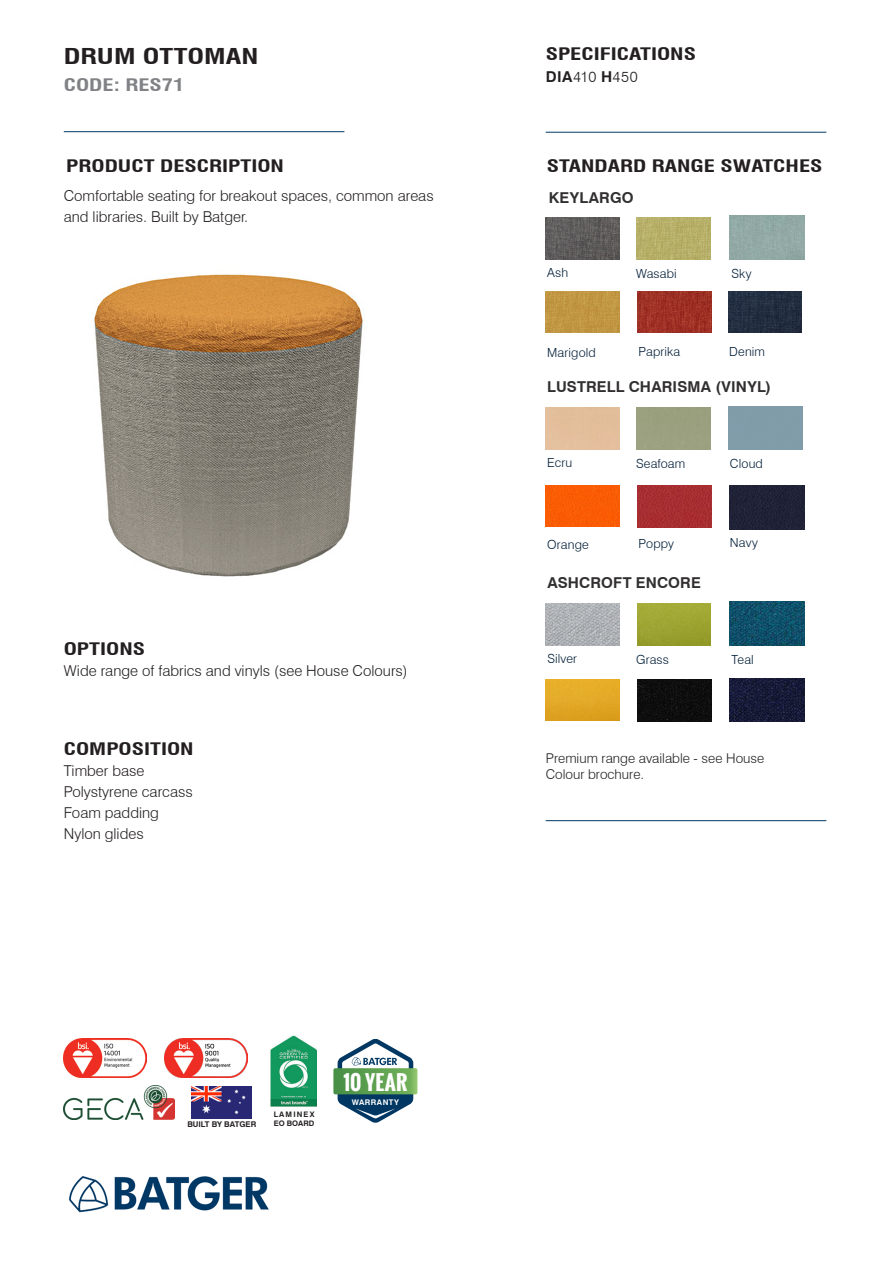
<style>
.page{position:relative;width:893px;height:1263px;background:#fff}
.page>*{position:absolute;margin:0;border:0;box-sizing:border-box;transform-origin:0 0}
.t1{font:700 condensed 21.3px "Swiss 721 BT";color:#231f20;scale:1.33 1}
.t2{font:700 20.4px "Oswald";letter-spacing:.01em;color:#fff}
.t3{font:700 condensed 16.8px "Swiss 721 BT";color:#231f20;scale:1.33 1}
.t4{font:700 condensed 16.8px "Swiss 721 BT";color:#808285;scale:1.33 1}
.Product_Code{font:300 15px/21px "Swiss 721 BT";color:#231f20}
.t5{font:700 15px "Swiss 721 BT";letter-spacing:.01em;color:#312f30}
.t6{font:300 13.5px/16.2px "Swiss 721 BT";color:#231f20}
.t7{font:300 12.6px "Swiss 721 BT";letter-spacing:.01em;color:#001d37}
.t8{font:700 7.8px "Swiss 721 BT";color:#231f20}
.t9{font:700 7.8px "Swiss 721 BT";letter-spacing:.055em;color:#fff}
.t10{font:700 7.65px/9.1px "Swiss 721 BT";letter-spacing:.15em;color:#231f20}
.s1{font-weight:700}
</style>
<div class="page">
<hr style="left:546px;top:132px;width:280px;height:1px;background:#003863">
<hr style="left:546px;top:820px;width:280px;height:1px;background:#003863">
<img style="left:69px;top:1176px;width:200px;height:37px">
<img style="left:64px;top:1038px;width:82px;height:39px">
<img style="left:165px;top:1038px;width:82px;height:39px">
<img style="left:192px;top:1086px;width:60px;height:33px">
<svg style="left:333px;top:1039px;width:84px;height:84px"></svg>
<img style="left:64px;top:1085px;width:110px;height:35px">
<img style="left:271px;top:1035px;width:46px;height:72px">
<hr style="left:64px;top:131px;width:280px;height:1px;background:#003863">
<img style="left:93px;top:274px;width:272px;height:303px">
<div style="left:730px;top:216px;width:74px;height:43px;background:#92a9a6"></div>
<img style="left:730px;top:602px;width:74px;height:43px">
<div style="left:730px;top:486px;width:74px;height:43px;background:#202236"></div>
<img style="left:730px;top:678px;width:74px;height:43px">
<img style="left:546px;top:217px;width:74px;height:42px">
<img style="left:546px;top:603px;width:74px;height:42px">
<img style="left:637px;top:217px;width:73px;height:42px">
<img style="left:637px;top:603px;width:73px;height:42px">
<img style="left:638px;top:291px;width:73px;height:41px">
<img style="left:728px;top:291px;width:74px;height:41px">
<div style="left:638px;top:486px;width:73px;height:41px;background:#a72e31"></div>
<div style="left:638px;top:680px;width:73px;height:41px;background:#0d0d0d"></div>
<img style="left:546px;top:291px;width:74px;height:41px">
<div style="left:546px;top:486px;width:74px;height:41px;background:#fa5c04"></div>
<img style="left:546px;top:680px;width:74px;height:41px">
<p class="t1" style="left:64px;top:44px;width:148px">DRUM OTTOMAN</p>
<p class="t4" style="left:64px;top:75px;width:92px">CODE: RES71</p>
<p class="t3" style="left:66px;top:156px;width:165px">PRODUCT DESCRIPTION</p>
<p class="Product_Code" style="left:64px;top:185px;width:371px">Comfortable seating for breakout spaces, common areas and libraries. Built by Batger.</p>
<p class="t3" style="left:64px;top:639px;width:63px">OPTIONS</p>
<p class="Product_Code" style="left:64px;top:660px;width:345px">Wide range of fabrics and vinyls (see House Colours)</p>
<p class="t3" style="left:64px;top:739px;width:99px">COMPOSITION</p>
<p class="Product_Code" style="left:64px;top:760px;width:82px">Timber base</p>
<p class="Product_Code" style="left:64px;top:781px;width:131px">Polystyrene carcass</p>
<p class="Product_Code" style="left:64px;top:802px;width:97px">Foam padding</p>
<p class="Product_Code" style="left:64px;top:823px;width:81px">Nylon glides</p>
<p class="t8" style="left:187px;top:1119px;width:71px">BUILT BY BATGER</p>
<p class="t10" style="left:274px;top:1109px;width:42px">LAMINEX<br>EO BOARD</p>
<p class="t2" style="left:344px;top:1066px;width:65px">10 YEAR</p>
<p class="t9" style="left:352px;top:1097px;width:49px">WARRANTY</p>
<p class="t3" style="left:546px;top:43px;width:115px">SPECIFICATIONS</p>
<p class="Product_Code" style="left:546px;top:66px;width:94px"><span class="s1">DIA</span>410 <span class="s1">H</span>450</p>
<p class="t3" style="left:547px;top:156px;width:209px">STANDARD RANGE SWATCHES</p>
<p class="t5" style="left:549px;top:188px;width:86px">KEYLARGO</p>
<p class="t7" style="left:547px;top:265px;width:23px">Ash</p>
<p class="t7" style="left:636px;top:266px;width:42px">Wasabi</p>
<p class="t7" style="left:731px;top:266px;width:22px">Sky</p>
<p class="t7" style="left:547px;top:344px;width:50px">Marigold</p>
<p class="t7" style="left:639px;top:344px;width:43px">Paprika</p>
<p class="t7" style="left:729px;top:344px;width:37px">Denim</p>
<p class="t5" style="left:547px;top:377px;width:225px">LUSTRELL CHARISMA (VINYL)</p>
<p class="t7" style="left:547px;top:455px;width:26px">Ecru</p>
<p class="t7" style="left:636px;top:456px;width:51px">Seafoam</p>
<p class="t7" style="left:730px;top:456px;width:34px">Cloud</p>
<p class="t7" style="left:547px;top:536px;width:43px">Orange</p>
<p class="t7" style="left:639px;top:535px;width:37px">Poppy</p>
<p class="t7" style="left:730px;top:535px;width:30px">Navy</p>
<p class="t5" style="left:547px;top:574px;width:155px">ASHCROFT ENCORE</p>
<p class="t7" style="left:547px;top:651px;width:31px">Silver</p>
<p class="t7" style="left:636px;top:652px;width:34px">Grass</p>
<p class="t7" style="left:732px;top:652px;width:24px">Teal</p>
<p class="t6" style="left:546px;top:750px;width:220px">Premium range available - see House<br>Colour brochure.</p>
</div>
